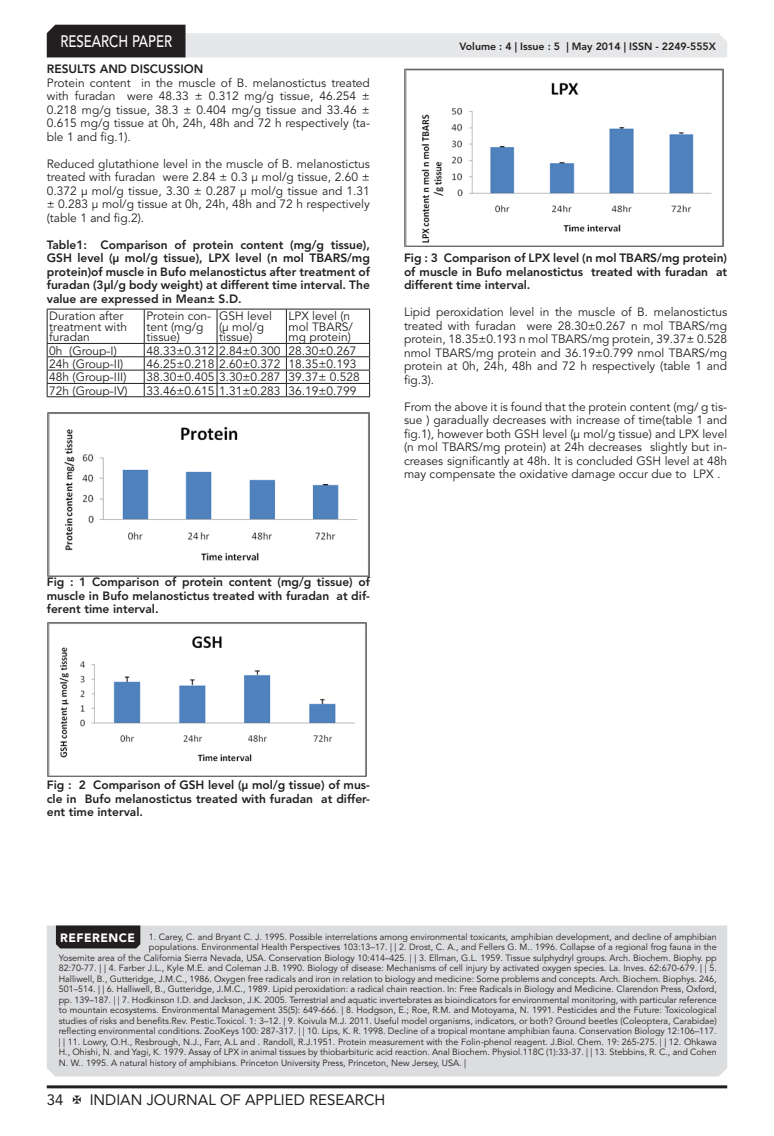
<style>
.page{position:relative;width:774px;height:1136px;background:#fff}
.page>*{position:absolute;margin:0;border:0;box-sizing:border-box;transform-origin:0 0}
.t1{font:500 16.5px "Avenir LT Std";color:#fff;scale:.8 1}
.t2{font:15px "Avenir LT Std";color:#231f20}
.t3{font:12px/13.5px "Avenir LT Std";color:#231f20;text-align:justify}
.t4{font:800 12px/13.5px "Avenir LT Std";color:#231f20;text-align:justify}
.t5{font:800 10.5px "Avenir LT Std";color:#231f20}
.t6{font:9px "Avenir LT Std";color:#231f20}
.s1{font-weight:900;font-size:12px;color:#fff}
</style>
<div class="page">
<hr style="left:47px;top:1085px;width:680px;height:3px;background:#231f20">
<svg style="left:47px;top:25px;width:680px;height:32px"></svg>
<div style="left:47px;top:925px;width:680px;height:151px;background:#dcdddf"></div>
<div style="left:56px;top:925px;width:84px;height:23px;background:#231f20"></div>
<svg style="left:47px;top:309px;width:323px;height:87px"></svg>
<hr style="left:47px;top:396px;width:97px;height:1px;background:#231f20">
<hr style="left:144px;top:396px;width:73px;height:1px;background:#231f20">
<hr style="left:217px;top:396px;width:69px;height:1px;background:#231f20">
<hr style="left:286px;top:396px;width:84px;height:1px;background:#231f20">
<img style="left:48px;top:412px;width:322px;height:164px">
<img style="left:48px;top:622px;width:318px;height:154px">
<img style="left:405px;top:69px;width:319px;height:178px">
<h1 class="t1" style="left:60px;top:32px;width:139px">RESEARCH PAPER</h1>
<h3 class="t4" style="left:47px;top:62px;width:158px">RESULTS AND DISCUSSION</h3>
<p class="t3" style="left:47px;top:76px;width:325px">Protein content in the muscle of B. melanostictus treated with furadan were 48.33 ± 0.312 mg/g tissue, 46.254 ± 0.218 mg/g tissue, 38.3 ± 0.404 mg/g tissue and 33.46 ± 0.615 mg/g tissue at 0h, 24h, 48h and 72 h respectively (ta&shy;ble 1 and fig.1).</p>
<p class="t3" style="left:47px;top:157px;width:325px">Reduced glutathione level in the muscle of B. melanostictus treated with furadan were 2.84 ± 0.3 µ mol/g tissue, 2.60 ± 0.372 µ mol/g tissue, 3.30 ± 0.287 µ mol/g tissue and 1.31 ± 0.283 µ mol/g tissue at 0h, 24h, 48h and 72 h respectively (table 1 and fig.2).</p>
<p class="t4" style="left:47px;top:238px;width:325px">Table1: Comparison of protein content (mg/g tissue), GSH level (µ mol/g tissue), LPX level (n mol TBARS/mg protein)of muscle in Bufo melanostictus after treatment of furadan (3µl/g body weight) at different time interval. The value are expressed in Mean± S.D.</p>
<h3 class="t3" style="left:49px;top:311px;width:79px;line-height:10.5px;text-align:left">Duration after treatment with furadan</h3>
<h3 class="t3" style="left:146px;top:311px;width:66px;line-height:10.5px;text-align:left">Protein con&shy;tent (mg/g tissue)</h3>
<h3 class="t3" style="left:219px;top:311px;width:54px;line-height:10.5px;text-align:left">GSH level (µ mol/g tissue)</h3>
<h3 class="t3" style="left:288px;top:311px;width:66px;line-height:10.5px;text-align:left">LPX level (n mol TBARS/ mg protein)</h3>
<h3 class="t3" style="left:49px;top:344px;width:69px">0h (Group-I)</h3>
<h3 class="t3" style="left:146px;top:344px;width:212px">48.33±0.312 2.84±0.300 28.30±0.267</h3>
<h3 class="t3" style="left:49px;top:357px;width:76px">24h (Group-II)</h3>
<h3 class="t3" style="left:146px;top:357px;width:212px">46.25±0.218 2.60±0.372 18.35±0.193</h3>
<h3 class="t3" style="left:49px;top:371px;width:79px">48h (Group-III)</h3>
<h3 class="t3" style="left:146px;top:371px;width:215px">38.30±0.405 3.30±0.287 39.37± 0.528</h3>
<h3 class="t3" style="left:49px;top:384px;width:80px">72h (Group-IV)</h3>
<h3 class="t3" style="left:146px;top:384px;width:212px">33.46±0.615 1.31±0.283 36.19±0.799</h3>
<p class="t5" style="left:459px;top:41px;width:258px">Volume : 4 | Issue : 5 | May 2014 | ISSN - 2249-555X</p>
<h3 class="t4" style="left:404px;top:251px;width:325px">Fig : 3 Comparison of LPX level (n mol TBARS/mg protein) of muscle in Bufo melanostictus treated with furadan at different time interval.</h3>
<p class="t3" style="left:404px;top:305px;width:325px">Lipid peroxidation level in the muscle of B. melanostictus treated with furadan were 28.30±0.267 n mol TBARS/mg protein, 18.35±0.193 n mol TBARS/mg protein, 39.37± 0.528 nmol TBARS/mg protein and 36.19±0.799 nmol TBARS/mg protein at 0h, 24h, 48h and 72 h respectively (table 1 and fig.3).</p>
<p class="t3" style="left:404px;top:400px;width:325px">From the above it is found that the protein content (mg/ g tis&shy;sue ) garadually decreases with increase of time(table 1 and fig.1), however both GSH level (µ mol/g tissue) and LPX level (n mol TBARS/mg protein) at 24h decreases slightly but in&shy;creases significantly at 48h. It is concluded GSH level at 48h may compensate the oxidative damage occur due to LPX .</p>
<h3 class="t4" style="left:47px;top:575px;width:325px">Fig : 1 Comparison of protein content (mg/g tissue) of muscle in Bufo melanostictus treated with furadan at dif&shy;ferent time interval.</h3>
<h3 class="t4" style="left:47px;top:778px;width:325px">Fig : 2 Comparison of GSH level (µ mol/g tissue) of mus&shy;cle in Bufo melanostictus treated with furadan at differ&shy;ent time interval.</h3>
<p class="t6" style="left:60px;top:931px;width:658px"><span class="s1">REFERENCE</span> 1. Carey, C. and Bryant C. J. 1995. Possible interrelations among environmental toxicants, amphibian development, and decline of amphibian</p>
<p class="t6" style="left:149px;top:941px;width:569px">populations. Environmental Health Perspectives 103:13–17. | | 2. Drost, C. A., and Fellers G. M.. 1996. Collapse of a regional frog fauna in the</p>
<p class="t6" style="left:59px;top:952px;width:659px">Yosemite area of the California Sierra Nevada, USA. Conservation Biology 10:414–425. | | 3. Ellman, G.L. 1959. Tissue sulphydryl groups. Arch. Biochem. Biophy. pp</p>
<p class="t6" style="left:59px;top:962px;width:660px">82:70-77. | | 4. Farber J.L., Kyle M.E. and Coleman J.B. 1990. Biology of disease: Mechanisms of cell injury by activated oxygen species. La. Inves. 62:670-679. | | 5.</p>
<p class="t6" style="left:59px;top:973px;width:660px">Halliwell, B., Gutteridge, J.M.C., 1986. Oxygen free radicals and iron in relation to biology and medicine: Some problems and concepts. Arch. Biochem. Biophys. 246,</p>
<p class="t6" style="left:59px;top:983px;width:660px">501–514. | | 6. Halliwell, B., Gutteridge, J.M.C., 1989. Lipid peroxidation: a radical chain reaction. In: Free Radicals in Biology and Medicine. Clarendon Press, Oxford,</p>
<p class="t6" style="left:59px;top:994px;width:660px">pp. 139–187. | | 7. Hodkinson I.D. and Jackson, J.K. 2005. Terrestrial and aquatic invertebrates as bioindicators for environmental monitoring, with particular reference</p>
<p class="t6" style="left:59px;top:1004px;width:659px">to mountain ecosystems. Environmental Management 35(5): 649-666. | 8. Hodgson, E.; Roe, R.M. and Motoyama, N. 1991. Pesticides and the Future: Toxicological</p>
<p class="t6" style="left:59px;top:1015px;width:660px">studies of risks and benefits.Rev. Pestic.Toxicol. 1: 3–12. | 9. Koivula M.J. 2011. Useful model organisms, indicators, or both? Ground beetles (Coleoptera, Carabidae)</p>
<p class="t6" style="left:59px;top:1025px;width:659px">reflecting environmental conditions. ZooKeys 100: 287-317. | | 10. Lips, K. R. 1998. Decline of a tropical montane amphibian fauna. Conservation Biology 12:106–117.</p>
<p class="t6" style="left:59px;top:1036px;width:659px">| | 11. Lowry, O.H., Resbrough, N.J., Farr, A.L and . Randoll, R.J.1951. Protein measurement with the Folin-phenol reagent. J.Biol. Chem. 19: 265-275. | | 12. Ohkawa</p>
<p class="t6" style="left:59px;top:1046px;width:659px">H., Ohishi, N. and Yagi, K. 1979. Assay of LPX in animal tissues by thiobarbituric acid reaction. Anal Biochem. Physiol.118C (1):33-37. | | 13. Stebbins, R. C., and Cohen</p>
<p class="t6" style="left:59px;top:1057px;width:409px">N. W.. 1995. A natural history of amphibians. Princeton University Press, Princeton, New Jersey, USA. |</p>
<h2 class="t2" style="left:47px;top:1090px;width:18px">34</h2>
<h2 class="t2" style="left:90px;top:1090px;width:297px">INDIAN JOURNAL OF APPLIED RESEARCH</h2>
</div>
